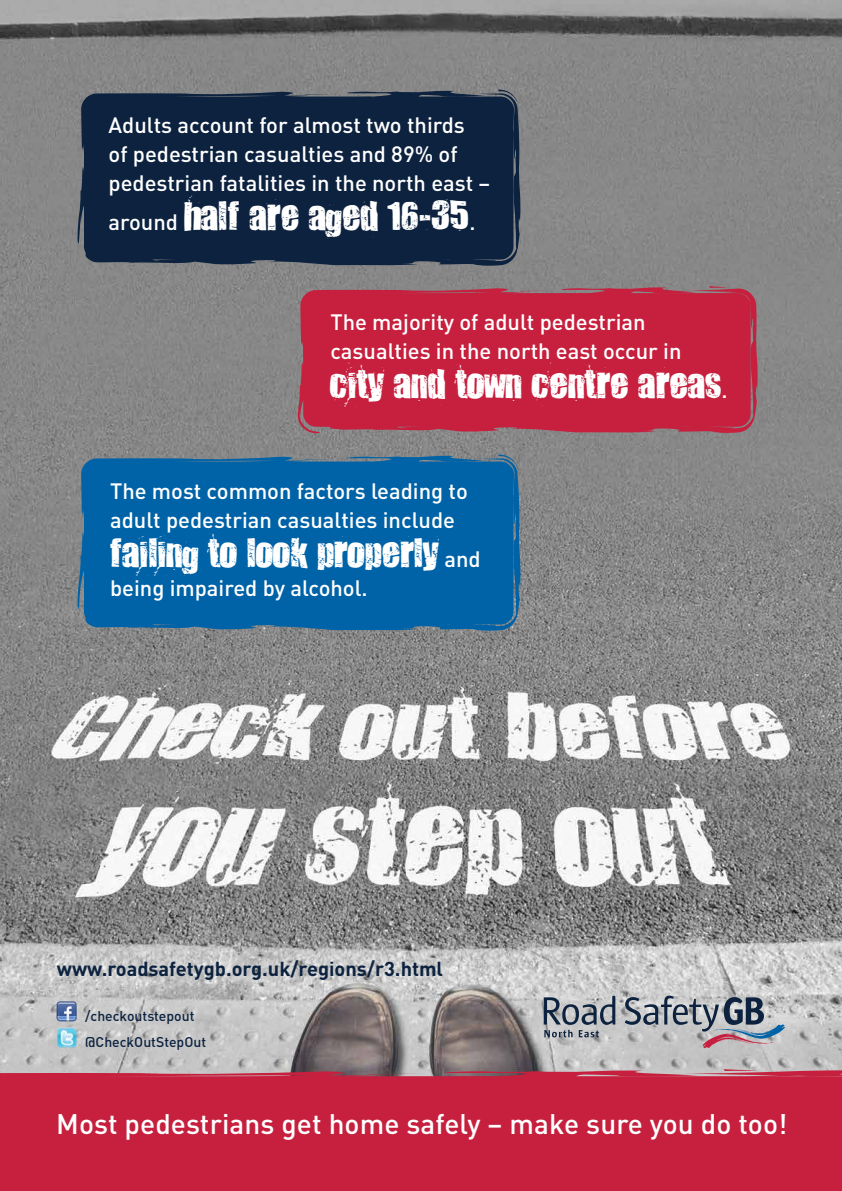
<style>
.page{position:relative;width:842px;height:1191px;background:#fff}
.page>*{position:absolute;margin:0;border:0;box-sizing:border-box;transform-origin:0 0}
.t1{font:36px "Mister Filthy";letter-spacing:.005em;color:#fff}
.t2{font:500 28px "DIN";letter-spacing:.005em;color:#fff}
.t3{font:500 22px/29px "DIN";color:#fff}
.t4{font:700 20px "DIN";color:#0c223f}
.t5{font:500 14px/25.8px "DIN";color:#0c223f}
.s1{font-family:"DIN";font-weight:500;font-size:22px}
</style>
<div class="page">
<img style="left:0;top:0;width:842px;height:1076px">
<svg style="left:78px;top:89px;width:443px;height:177px;background:#132843"></svg>
<svg style="left:78px;top:454px;width:443px;height:177px;background:#0865a5"></svg>
<svg style="left:298px;top:286px;width:460px;height:147px;background:#c12642"></svg>
<div style="left:376px;top:1076px;width:57px;height:115px;background:#c6203e"></div>
<div style="left:0;top:1071px;width:376px;height:120px;background:#c6203e"></div>
<svg style="left:365px;top:1073px;width:59px;height:1px"></svg>
<svg style="left:61px;top:1080px;width:80px;height:3px"></svg>
<div style="left:433px;top:1069px;width:409px;height:122px;background:#c6203e"></div>
<svg style="left:57px;top:1001px;width:20px;height:20px"></svg>
<img style="left:57px;top:1027px;width:20px;height:20px">
<svg style="left:625px;top:995px;width:160px;height:53px;background:#a0a2aa"></svg>
<svg style="left:544px;top:996px;width:71px;height:41px;background:#9299a1"></svg>
<p class="t3" style="left:109px;top:110px;width:383px">Adults account for almost two thirds<br>of pedestrian casualties and 89% of pedestrian fatalities in the north east –</p>
<h1 class="t1" style="left:109px;top:189px;width:369px"><span class="s1">around</span> half are aged 16‐35<span class="s1">.</span></h1>
<p class="t3" style="left:330px;top:307px;width:353px">The majority of adult pedestrian casualties in the north east occur in</p>
<h1 class="t1" style="left:330px;top:357px;width:399px">city and town centre areas<span class="s1">.</span></h1>
<p class="t3" style="left:110px;top:476px;width:359px">The most common factors leading to adult pedestrian casualties include</p>
<h1 class="t1" style="left:110px;top:526px;width:372px">failing to look properly <span class="s1">and</span></h1>
<p class="t3" style="left:110px;top:573px;width:259px">being impaired by alcohol.</p>
<p class="t4" style="left:57px;top:955px;width:388px">www.roadsafetygb.org.uk/regions/r3.html</p>
<p class="t5" style="left:85px;top:1002px;width:122px">/checkoutstepout @CheckOutStepOut</p>
<p class="t2" style="left:56px;top:1106px;width:733px">Most pedestrians get home safely – make sure you do too!</p>
</div>
